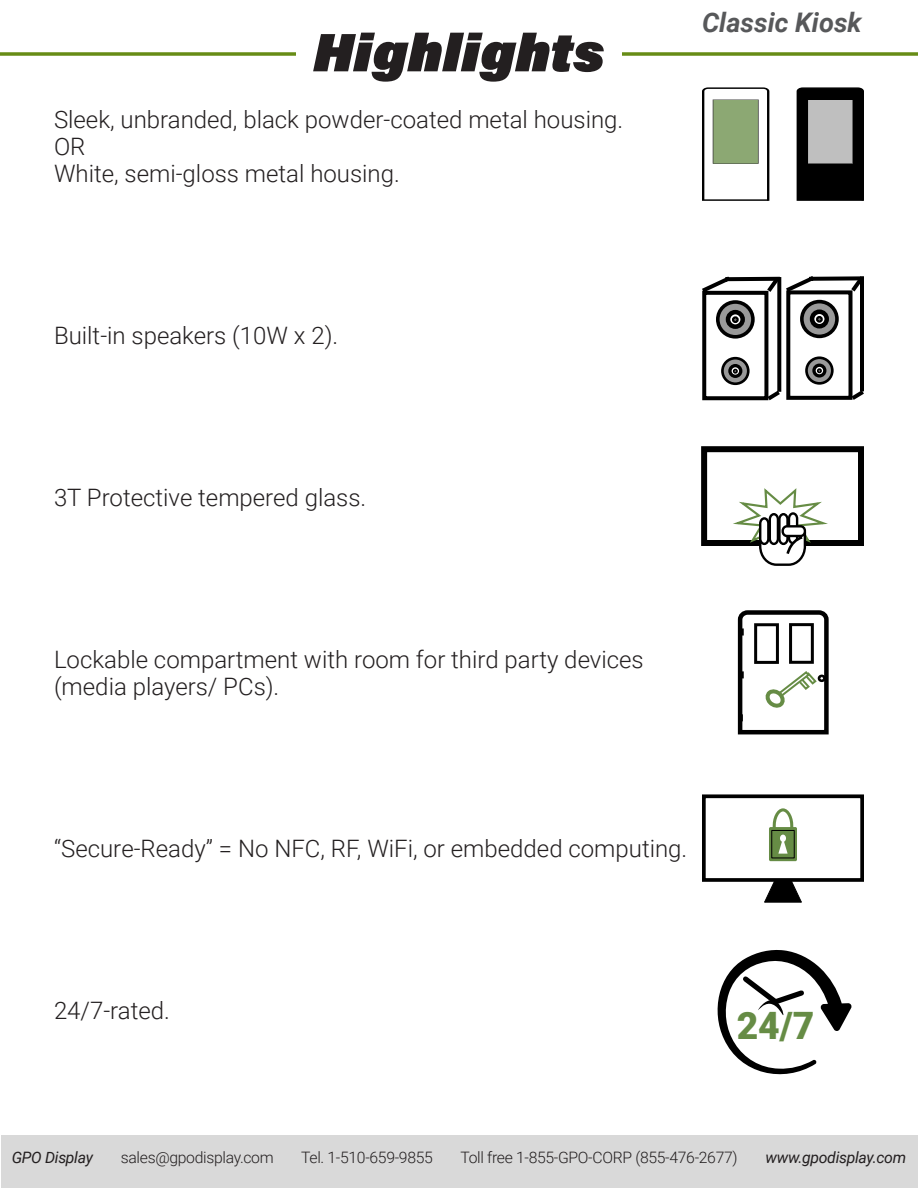
<style>
.page{position:relative;width:918px;height:1188px;background:#fff}
.page>*{position:absolute;margin:0;border:0;box-sizing:border-box;transform-origin:0 0}
.Cutsheet_2nd_Title{font:italic 900 54px "Acumin Pro";color:#231f20}
.t1{font:900 37.8px "Roboto";color:#668c45}
.Grey_Text{font:italic 700 27px "Roboto";color:#57585a}
.Highlight_Text{font:300 24px "Roboto";color:#231f20}
.bottom{font:300 15.75px "Roboto";letter-spacing:-.02em;color:#231f20}
.bottom-2{font:italic 15.75px "Roboto";letter-spacing:-.02em;color:#231f20}
</style>
<div class="page">
<hr style="left:0;top:52px;width:918px;height:4px;background:#8ca850">
<hr style="left:0;top:52px;width:918px;height:3px;background:#678c16">
<div style="left:296px;top:0;width:326px;height:78px;background:#fff"></div>
<div style="left:2px;top:1136px;width:916px;height:52px;background:#d9d9d9"></div>
<svg style="left:764px;top:882px;width:38px;height:21px"></svg>
<div style="left:702px;top:794px;width:162px;height:88px;background:#fff;border:4px solid #000"></div>
<svg style="left:769px;top:827px;width:28px;height:34px"></svg>
<div style="left:780px;top:835px;width:6px;height:7px;background:#fff;border-radius:50%"></div>
<svg style="left:778px;top:838px;width:10px;height:16px"></svg>
<svg style="left:772px;top:808px;width:22px;height:22px"></svg>
<div style="left:702px;top:291px;width:66px;height:109px;background:#fff;border:4px solid #000"></div>
<svg style="left:718px;top:302px;width:35px;height:35px"></svg>
<div style="left:716px;top:300px;width:39px;height:39px;border:4px solid #000;border-radius:50%"></div>
<svg style="left:728px;top:312px;width:15px;height:15px"></svg>
<div style="left:726px;top:310px;width:19px;height:19px;border:4px solid #000;border-radius:50%"></div>
<div style="left:732px;top:316px;width:7px;height:7px;border:4px solid #000;border-radius:50%"></div>
<svg style="left:722px;top:358px;width:26px;height:26px"></svg>
<div style="left:721px;top:357px;width:29px;height:28px;border:3px solid #000;border-radius:50%"></div>
<div style="left:728px;top:364px;width:14px;height:14px;border:3px solid #000;border-radius:50%"></div>
<svg style="left:733px;top:369px;width:5px;height:5px"></svg>
<svg style="left:765px;top:388px;width:17px;height:13px"></svg>
<svg style="left:777px;top:296px;width:4px;height:94px"></svg>
<div style="left:786px;top:290px;width:67px;height:110px;background:#fff;border:4px solid #000"></div>
<svg style="left:802px;top:302px;width:35px;height:34px"></svg>
<div style="left:800px;top:300px;width:39px;height:38px;border:4px solid #000;border-radius:50%"></div>
<svg style="left:812px;top:312px;width:15px;height:14px"></svg>
<div style="left:810px;top:309px;width:19px;height:20px;border:4px solid #000;border-radius:50%"></div>
<div style="left:816px;top:316px;width:7px;height:7px;border:4px solid #000;border-radius:50%"></div>
<svg style="left:806px;top:358px;width:26px;height:25px"></svg>
<div style="left:805px;top:356px;width:29px;height:29px;border:3px solid #000;border-radius:50%"></div>
<div style="left:812px;top:364px;width:14px;height:14px;border:3px solid #000;border-radius:50%"></div>
<svg style="left:817px;top:368px;width:5px;height:5px"></svg>
<svg style="left:702px;top:276px;width:162px;height:20px"></svg>
<svg style="left:849px;top:388px;width:15px;height:12px"></svg>
<hr style="left:860px;top:279px;width:4px;height:110px;background:#000">
<div style="left:701px;top:446px;width:163px;height:100px;border:6px solid #000"></div>
<svg style="left:728px;top:488px;width:105px;height:78px"></svg>
<svg style="left:702px;top:87px;width:67px;height:114px"></svg>
<svg style="left:797px;top:87px;width:67px;height:114px;background:#484848"></svg>
<svg style="left:717px;top:950px;width:135px;height:125px"></svg>
<svg style="left:737px;top:610px;width:92px;height:125px"></svg>
<p class="Cutsheet_2nd_Title" style="left:313px;top:14px;width:293px">Highlights</p>
<p class="Highlight_Text" style="left:54px;top:103px;width:571px">Sleek, unbranded, black powder-coated metal housing.</p>
<p class="Highlight_Text" style="left:54px;top:130px;width:33px">OR</p>
<p class="Highlight_Text" style="left:54px;top:157px;width:347px">White, semi-gloss metal housing.</p>
<p class="Highlight_Text" style="left:54px;top:319px;width:286px">Built-in speakers (10W x 2).</p>
<p class="Highlight_Text" style="left:54px;top:481px;width:314px">3T Protective tempered glass.</p>
<p class="Grey_Text" style="left:702px;top:4px;width:161px">Classic Kiosk</p>
<p class="Highlight_Text" style="left:54px;top:643px;width:591px">Lockable compartment with room for third party devices</p>
<p class="Highlight_Text" style="left:54px;top:670px;width:227px">(media players/ PCs).</p>
<p class="Highlight_Text" style="left:54px;top:832px;width:635px">“Secure-Ready” = No NFC, RF, WiFi, or embedded computing.</p>
<p class="Highlight_Text" style="left:54px;top:994px;width:117px">24/7-rated.</p>
<h2 class="t1" style="left:737px;top:999px;width:79px">24/7</h2>
<p class="bottom-2" style="left:12px;top:1147px;width:83px">GPO Display</p>
<p class="bottom" style="left:121px;top:1147px;width:154px">sales@gpodisplay.com</p>
<p class="bottom" style="left:301px;top:1147px;width:133px">Tel. 1-510-659-9855</p>
<p class="bottom" style="left:460px;top:1147px;width:279px">Toll free 1-855-GPO-CORP (855-476-2677)</p>
<p class="bottom-2" style="left:766px;top:1147px;width:142px">www.gpodisplay.com</p>
</div>
